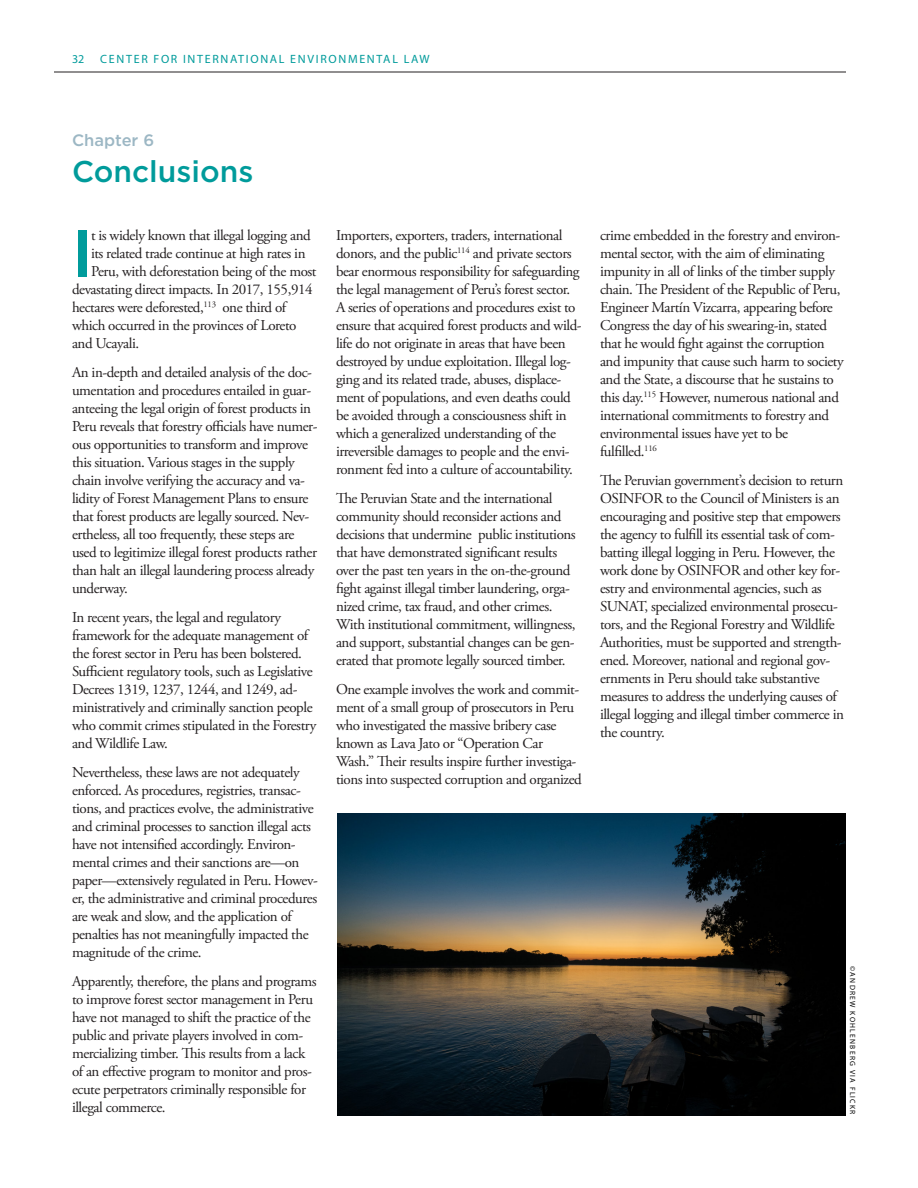
<style>
.page{position:relative;width:918px;height:1188px;background:#fff}
.page>*{position:absolute;margin:0;border:0;box-sizing:border-box;transform-origin:0 0}
._01_body_text{font:500 66.45px "Gotham";color:#009b9b}
.t1{font:500 30px "Gotham";color:#009b9b}
.t2{font:500 16.5px "Gotham";color:#9cb7c4}
._01_body_text-2{font:15px/18px "Adobe Garamond Pro";letter-spacing:-.03em;color:#231f20}
.t3{font:12px "Myriad Pro";letter-spacing:.14em;color:#009b9b}
._01_body_text-3{font:7.5px "Myriad Pro";letter-spacing:.17em;color:#000}
</style>
<div class="page">
<hr style="left:54px;top:72px;width:792px;height:1px;background:#231f20">
<img style="left:338px;top:814px;width:508px;height:302px">
<p class="t3" style="left:72px;top:52px;width:359px">32 CENTER FOR INTERNATIONAL ENVIRONMENTAL LAW</p>
<p class="t2" style="left:72px;top:129px;width:84px">Chapter 6</p>
<p class="t1" style="left:72px;top:151px;width:183px">Conclusions</p>
<p class="_01_body_text" style="left:72px;top:209px;width:23px">I</p>
<p class="_01_body_text-2" style="left:91px;top:227px;width:221px">t is widely known that illegal logging and</p>
<p class="_01_body_text-2" style="left:91px;top:245px;width:216px">its related trade continue at high rates in</p>
<p class="_01_body_text-2" style="left:91px;top:263px;width:227px">Peru, with deforestation being of the most</p>
<p class="_01_body_text-2" style="left:72px;top:281px;width:242px">devastating direct impacts. In 2017, 155,914</p>
<p class="_01_body_text-2" style="left:72px;top:299px;width:216px">hectares were deforested,<sup>113</sup> one third of</p>
<p class="_01_body_text-2" style="left:72px;top:317px;width:226px">which occurred in the provinces of Loreto</p>
<p class="_01_body_text-2" style="left:72px;top:335px;width:69px">and Ucayali.</p>
<p class="_01_body_text-2" style="left:72px;top:364px;width:247px">An in-depth and detailed analysis of the doc&shy;umentation and procedures entailed in guar&shy;anteeing the legal origin of forest products in Peru reveals that forestry officials have numer&shy;ous opportunities to transform and improve this situation. Various stages in the supply chain involve verifying the accuracy and va&shy;lidity of Forest Management Plans to ensure that forest products are legally sourced. Nev&shy;ertheless, all too frequently, these steps are used to legitimize illegal forest products rather than halt an illegal laundering process already underway.</p>
<p class="_01_body_text-2" style="left:72px;top:609px;width:246px">In recent years, the legal and regulatory framework for the adequate management of the forest sector in Peru has been bolstered.<br>Sufficient regulatory tools, such as Legislative Decrees 1319, 1237, 1244, and 1249, ad&shy;ministratively and criminally sanction people who commit crimes stipulated in the Forestry and Wildlife Law.</p>
<p class="_01_body_text-2" style="left:72px;top:764px;width:247px">Nevertheless, these laws are not adequately enforced. As procedures, registries, transac&shy;tions, and practices evolve, the administrative and criminal processes to sanction illegal acts have not intensified accordingly. Environ&shy;mental crimes and their sanctions are—on paper—extensively regulated in Peru. Howev&shy;er, the administrative and criminal procedures are weak and slow, and the application of penalties has not meaningfully impacted the magnitude of the crime.</p>
<p class="_01_body_text-2" style="left:72px;top:972px;width:246px">Apparently, therefore, the plans and programs to improve forest sector management in Peru have not managed to shift the practice of the public and private players involved in com&shy;mercializing timber. This results from a lack of an effective program to monitor and pros&shy;ecute perpetrators criminally responsible for illegal commerce.</p>
<p class="_01_body_text-2" style="left:336px;top:227px;width:247px">Importers, exporters, traders, international donors, and the public<sup>114</sup> and private sectors bear enormous responsibility for safeguarding the legal management of Peru’s forest sector.<br>A series of operations and procedures exist to ensure that acquired forest products and wild&shy;life do not originate in areas that have been destroyed by undue exploitation. Illegal log&shy;ging and its related trade, abuses, displace&shy;ment of populations, and even deaths could be avoided through a consciousness shift in which a generalized understanding of the irreversible damages to people and the envi&shy;ronment fed into a culture of accountability.</p>
<p class="_01_body_text-2" style="left:336px;top:490px;width:241px">The Peruvian State and the international community should reconsider actions and decisions that undermine public institutions that have demonstrated significant results over the past ten years in the on-the-ground fight against illegal timber laundering, orga&shy;nized crime, tax fraud, and other crimes.<br>With institutional commitment, willingness, and support, substantial changes can be gen&shy;erated that promote legally sourced timber.</p>
<p class="_01_body_text-2" style="left:336px;top:681px;width:247px">One example involves the work and commit&shy;ment of a small group of prosecutors in Peru who investigated the massive bribery case known as Lava Jato or “Operation Car Wash.” Their results inspire further investiga&shy;tions into suspected corruption and organized</p>
<p class="_01_body_text-2" style="left:600px;top:227px;width:245px">crime embedded in the forestry and environ&shy;mental sector, with the aim of eliminating impunity in all of links of the timber supply chain. The President of the Republic of Peru, Engineer Martín Vizcarra, appearing before Congress the day of his swearing-in, stated that he would fight against the corruption and impunity that cause such harm to society and the State, a discourse that he sustains to this day.<sup>115</sup> However, numerous national and international commitments to forestry and environmental issues have yet to be fulfilled.<sup>116</sup></p>
<p class="_01_body_text-2" style="left:600px;top:472px;width:246px">The Peruvian government’s decision to return OSINFOR to the Council of Ministers is an encouraging and positive step that empowers the agency to fulfill its essential task of com&shy;batting illegal logging in Peru. However, the work done by OSINFOR and other key for&shy;estry and environmental agencies, such as SUNAT, specialized environmental prosecu&shy;tors, and the Regional Forestry and Wildlife Authorities, must be supported and strength&shy;ened. Moreover, national and regional gov&shy;ernments in Peru should take substantive measures to address the underlying causes of illegal logging and illegal timber commerce in the country.</p>
<p class="_01_body_text-3" style="left:857px;top:966px;width:150px;rotate:90deg">©ANDREW KOHLENBERG VIA FLICKR</p>
</div>
